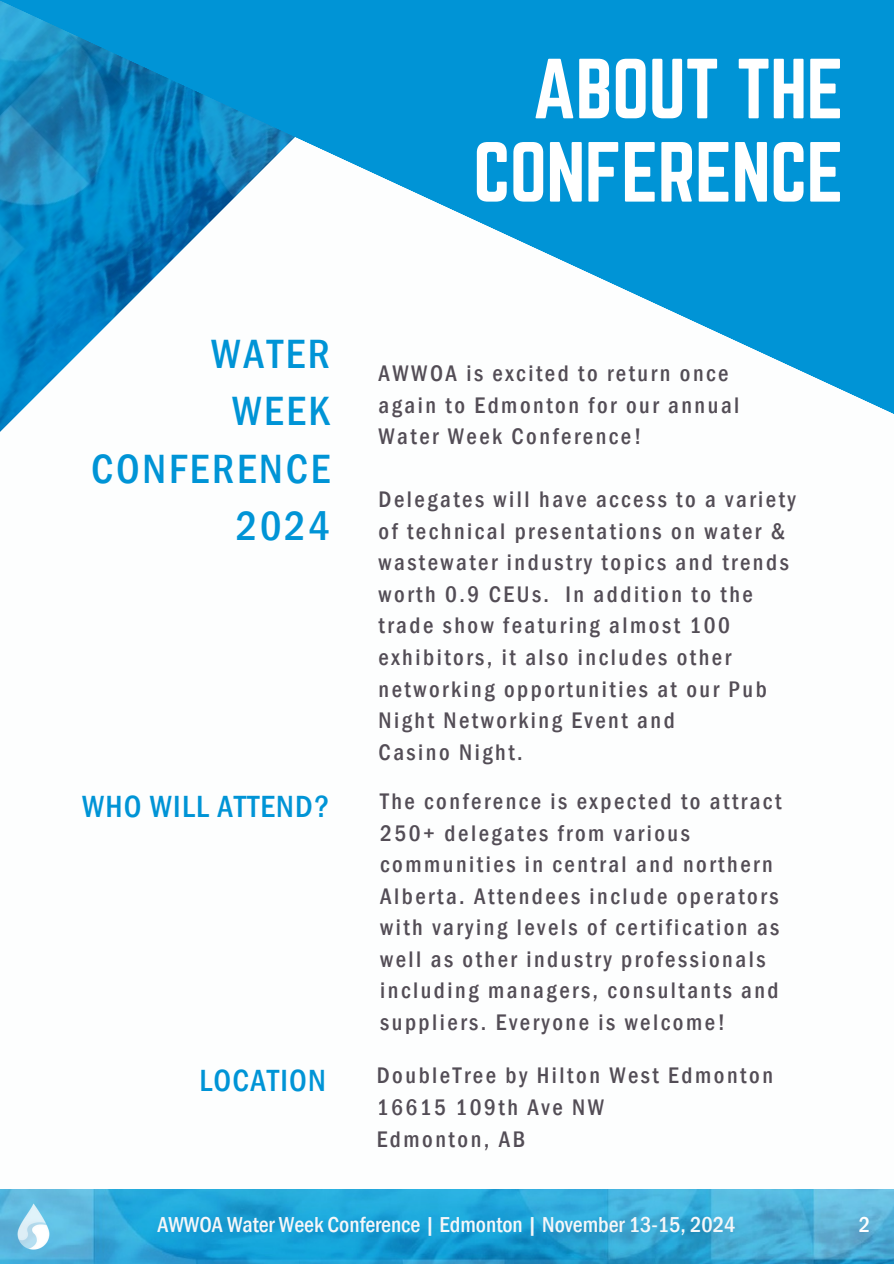
<style>
.page{position:relative;width:894px;height:1264px;background:#fff}
.page>*{position:absolute;margin:0;border:0;box-sizing:border-box;transform-origin:0 0}
.t1{font:74.4px/83.2px "Norwester";letter-spacing:-.01em;color:#fff;text-align:right}
.t2{font:500 condensed 42px/57.3px "Franklin Gothic";letter-spacing:.07em;color:#0094d6;text-align:right}
.t3{font:500 condensed 31.5px "Franklin Gothic";letter-spacing:.04em;color:#0094d6}
.t4{font:500 condensed 23.1px/31.5px "Franklin Gothic";letter-spacing:.11em;color:#534d56}
.t5{font:500 condensed 22.2px "Franklin Gothic";color:#f6f7f9}
.t6{font:500 condensed 22.2px "Franklin Gothic";color:#fff}
</style>
<div class="page">
<svg style="left:0;top:0;width:893px;height:432px;fill:#0094d6"></svg>
<img style="left:0;top:1189px;width:893px;height:74px">
<img style="left:3px;top:1189px;width:60px;height:74px">
<p class="t1" style="left:473px;top:47px;width:372px">ABOUT THE<br>CONFERENCE</p>
<p class="t2" style="left:91px;top:325px;width:240px">WATER<br>WEEK<br>CONFERENCE<br>2024</p>
<h3 class="t3" style="left:82px;top:788px;width:249px">WHO WILL ATTEND?</h3>
<p class="t3" style="left:199px;top:1062px;width:128px">LOCATION</p>
<p class="t4" style="left:378px;top:357px;width:351px">AWWOA is excited to return once</p>
<h2 class="t4" style="left:378px;top:389px;width:362px">again to Edmonton for our annual<br>Water Week Conference!</h2>
<p class="t4" style="left:378px;top:483px;width:418px">Delegates will have access to a variety of technical presentations on water &amp; wastewater industry topics and trends worth 0.9 CEUs. In addition to the trade show featuring almost 100 exhibitors, it also includes other networking opportunities at our Pub Night Networking Event and</p>
<p class="t4" style="left:378px;top:735px;width:146px">Casino Night.</p>
<p class="t4" style="left:380px;top:785px;width:402px">The conference is expected to attract 250+ delegates from various communities in central and northern Alberta. Attendees include operators with varying levels of certification as well as other industry professionals including managers, consultants and suppliers. Everyone is welcome!</p>
<p class="t4" style="left:376px;top:1059px;width:397px">DoubleTree by Hilton West Edmonton</p>
<p class="t4" style="left:376px;top:1091px;width:228px">16615 109th Ave NW</p>
<p class="t4" style="left:376px;top:1122px;width:150px">Edmonton, AB</p>
<p class="t5" style="left:157px;top:1211px;width:579px">AWWOA Water Week Conference | Edmonton | November 13-15, 2024</p>
<p class="t6" style="left:858px;top:1212px;width:13px">2</p>
</div>
